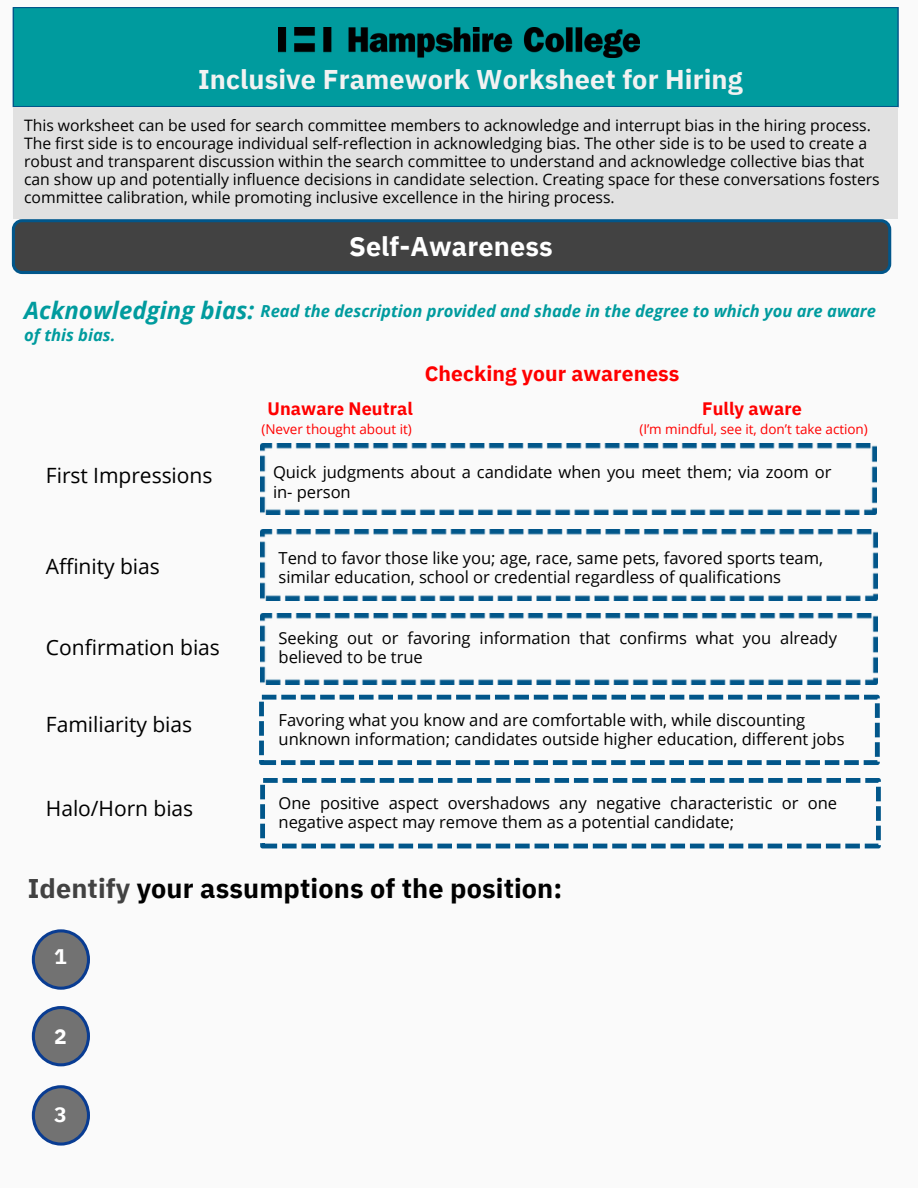
<style>
.page{position:relative;width:918px;height:1188px;background:#fafafa}
.page>*{position:absolute;margin:0;border:0;box-sizing:border-box;transform-origin:0 0}
.t1{font:700 27px "IBM Plex Sans";letter-spacing:.005em;color:#000}
.t2{font:700 27px "IBM Plex Sans";letter-spacing:.005em;color:#f2f2f2}
.t3{font:700 27px "IBM Plex Sans";letter-spacing:.005em;color:#fff}
.t4{font:italic 700 24px "Open Sans";color:#009b9e}
.t5{font:21px "Open Sans";color:#000}
.t6{font:700 21px "IBM Plex Sans";letter-spacing:.005em;color:#f00}
.t7{font:700 21px "IBM Plex Sans";color:#fff}
.t8{font:700 18px "IBM Plex Sans";letter-spacing:.005em;color:#f00}
.t9{font:16.5px/19.2px "Open Sans";letter-spacing:-.005em;color:#000}
.t10{font:italic 700 16.5px "Open Sans";color:#009b9e}
.t11{font:15.75px/18px "Open Sans";letter-spacing:-.005em;color:#000}
.t12{font:13.5px "Open Sans";color:#f00}
.s1{color:#424242}
</style>
<div class="page">
<svg style="left:260px;top:778px;width:621px;height:70px"></svg>
<svg style="left:259px;top:695px;width:621px;height:70px"></svg>
<img style="left:261px;top:613px;width:616px;height:71px">
<div style="left:13px;top:7px;width:885px;height:100px;background:#009b9e"></div>
<div style="left:13px;top:7px;width:886px;height:100px;border:1px solid #01568a"></div>
<div style="left:13px;top:221px;width:877px;height:52px;background:#424242;border-radius:9px"></div>
<div style="left:12px;top:219px;width:879px;height:55px;border:3px solid #01568a;border-radius:9px"></div>
<svg style="left:33px;top:931px;width:55px;height:57px;background:#6b6e73"></svg>
<div style="left:32px;top:929px;width:58px;height:61px;border:3px solid #093c92;border-radius:50%"></div>
<svg style="left:33px;top:1008px;width:55px;height:57px;background:#6b6e73"></svg>
<div style="left:32px;top:1006px;width:58px;height:60px;border:3px solid #093c92;border-radius:50%"></div>
<svg style="left:33px;top:1087px;width:55px;height:57px;background:#6b6e73"></svg>
<div style="left:32px;top:1085px;width:58px;height:61px;border:3px solid #093c92;border-radius:50%"></div>
<div style="left:13px;top:107px;width:885px;height:112px;background:#e1e1e1"></div>
<img style="left:261px;top:444px;width:615px;height:70px">
<img style="left:261px;top:530px;width:616px;height:71px">
<img style="left:279px;top:28px;width:361px;height:29px">
<p class="t2" style="left:198px;top:61px;width:546px">Inclusive Framework Worksheet for Hiring</p>
<p class="t11" style="left:24px;top:116px;width:857px">This worksheet can be used for search committee members to acknowledge and interrupt bias in the hiring process.<br>The first side is to encourage individual self-reflection in acknowledging bias. The other side is to be used to create a robust and transparent discussion within the search committee to understand and acknowledge collective bias that can show up and potentially influence decisions in candidate selection. Creating space for these conversations fosters committee calibration, while promoting inclusive excellence in the hiring process.</p>
<p class="t3" style="left:349px;top:229px;width:205px">Self-Awareness</p>
<p class="t4" style="left:24px;top:293px;width:232px">Acknowledging bias:</p>
<p class="t10" style="left:24px;top:324px;width:93px">of this bias.</p>
<p class="t10" style="left:261px;top:299px;width:617px">Read the description provided and shade in the degree to which you are aware</p>
<p class="t5" style="left:46px;top:461px;width:168px">First Impressions</p>
<p class="t5" style="left:46px;top:551px;width:115px">Affinity bias</p>
<p class="t5" style="left:46px;top:633px;width:175px">Confirmation bias</p>
<p class="t5" style="left:46px;top:710px;width:148px">Familiarity bias</p>
<p class="t5" style="left:46px;top:794px;width:149px">Halo/Horn bias</p>
<p class="t8" style="left:268px;top:397px;width:147px">Unaware Neutral</p>
<p class="t12" style="left:261px;top:419px;width:152px">(Never thought about it)</p>
<p class="t6" style="left:425px;top:359px;width:256px">Checking your awareness</p>
<p class="t8" style="left:702px;top:397px;width:101px">Fully aware</p>
<p class="t12" style="left:639px;top:419px;width:230px">(I’m mindful, see it, don’t take action)</p>
<p class="t9" style="left:273px;top:462px;width:560px">Quick judgments about a candidate when you meet them; via zoom or in- person</p>
<p class="t9" style="left:279px;top:548px;width:546px">Tend to favor those like you; age, race, same pets, favored sports team,</p>
<p class="t9" style="left:279px;top:567px;width:504px">similar education, school or credential regardless of qualifications</p>
<p class="t9" style="left:279px;top:628px;width:560px">Seeking out or favoring information that confirms what you already believed to be true</p>
<p class="t9" style="left:279px;top:710px;width:528px">Favoring what you know and are comfortable with, while discounting</p>
<p class="t9" style="left:279px;top:729px;width:567px">unknown information; candidates outside higher education, different jobs</p>
<p class="t9" style="left:279px;top:793px;width:560px">One positive aspect overshadows any negative characteristic or one negative aspect may remove them as a potential candidate;</p>
<p class="t1" style="left:28px;top:871px;width:536px"><span class="s1">Identify</span> your assumptions of the position:</p>
<p class="t7" style="left:54px;top:943px;width:14px">1</p>
<p class="t7" style="left:54px;top:1022px;width:14px">2</p>
<p class="t7" style="left:54px;top:1100px;width:14px">3</p>
</div>
